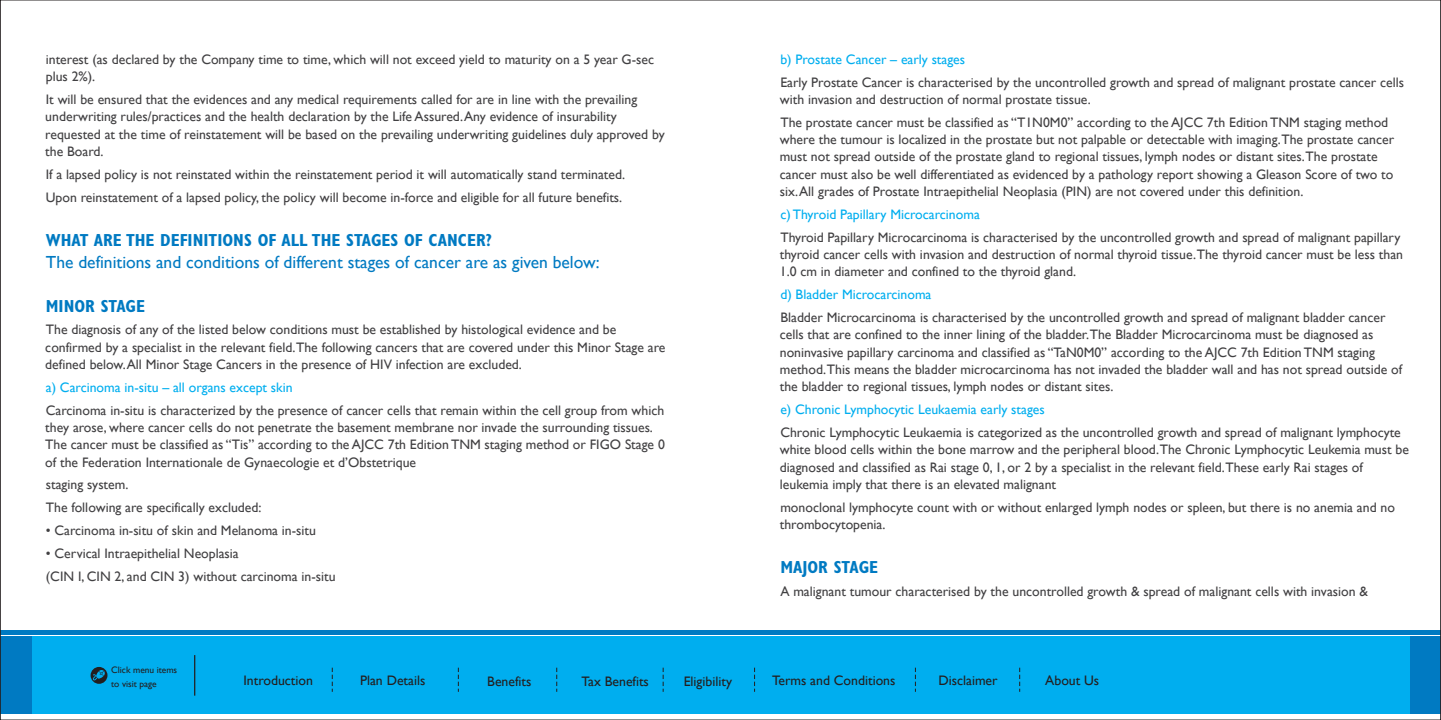
<style>
.page{position:relative;width:1441px;height:720px;background:#fff}
.page>*{position:absolute;margin:0;border:0;box-sizing:border-box;transform-origin:0 0}
.t1{font:17.5px "Gill Sans";color:#007ac2}
.t2{font:700 condensed 17.5px "Gill Sans Std";color:#007ac2}
.t3{font:13.75px/17.4px "Gill Sans";color:#414042}
.t4{font:13.75px "Gill Sans";color:#00aeef}
.t5{font:13.75px "Gill Sans";color:#231f20}
.t6{font:9.38px/14.5px "Gill Sans";color:#231f20}
</style>
<div class="page">
<div style="left:0;top:631px;width:1440px;height:89px;background:linear-gradient(to right,#fff,#fff)"></div>
<div style="left:0;top:637px;width:1440px;height:77px;background:#007ac2"></div>
<div style="left:32px;top:637px;width:1377px;height:77px;background:#00aeef"></div>
<hr style="left:0;top:630px;width:1440px;height:4px;background:#007ac2">
<svg style="left:91px;top:667px;width:16px;height:17px"></svg>
<hr style="left:194px;top:655px;width:1px;height:41px;background:#231f20">
<svg style="left:332px;top:668px;width:1px;height:24px"></svg>
<svg style="left:458px;top:668px;width:1px;height:24px"></svg>
<svg style="left:556px;top:668px;width:1px;height:24px"></svg>
<svg style="left:1019px;top:668px;width:1px;height:24px"></svg>
<svg style="left:754px;top:668px;width:1px;height:24px"></svg>
<svg style="left:663px;top:668px;width:1px;height:24px"></svg>
<svg style="left:915px;top:668px;width:1px;height:24px"></svg>
<p class="t3" style="left:46px;top:51px;width:610px">interest (as declared by the Company time to time, which will not exceed yield to maturity on a 5 year G-sec plus 2%).</p>
<p class="t3" style="left:45px;top:91px;width:621px">It will be ensured that the evidences and any medical requirements called for are in line with the prevailing underwriting rules/practices and the health declaration by the Life Assured. Any evidence of insurability requested at the time of reinstatement will be based on the prevailing underwriting guidelines duly approved by the Board.</p>
<p class="t3" style="left:46px;top:163px;width:581px;line-height:22.9px">If a lapsed policy is not reinstated within the reinstatement period it will automatically stand terminated.<br>Upon reinstatement of a lapsed policy, the policy will become in-force and eligible for all future benefits.</p>
<p class="t2" style="left:46px;top:229px;width:447px">WHAT ARE THE DEFINITIONS OF ALL THE STAGES OF CANCER?</p>
<p class="t1" style="left:46px;top:251px;width:555px">The definitions and conditions of different stages of cancer are as given below:</p>
<p class="t2" style="left:46px;top:295px;width:101px">MINOR STAGE</p>
<p class="t3" style="left:45px;top:321px;width:622px">The diagnosis of any of the listed below conditions must be established by histological evidence and be confirmed by a specialist in the relevant field.The following cancers that are covered under this Minor Stage are defined below. All Minor Stage Cancers in the presence of HIV infection are excluded.</p>
<p class="t4" style="left:46px;top:379px;width:248px">a) Carcinoma in-situ – all organs except skin</p>
<p class="t3" style="left:45px;top:402px;width:621px">Carcinoma in-situ is characterized by the presence of cancer cells that remain within the cell group from which they arose, where cancer cells do not penetrate the basement membrane nor invade the surrounding tissues.<br>The cancer must be classified as “Tis” according to the AJCC 7th Edition TNM staging method or FIGO Stage 0 of the Federation Internationale de Gynaecologie et d’Obstetrique</p>
<p class="t3" style="left:46px;top:474px;width:217px;line-height:22.9px">staging system.<br>The following are specifically excluded:</p>
<p class="t3" style="left:46px;top:522px;width:272px">• Carcinoma in-situ of skin and Melanoma in-situ</p>
<p class="t3" style="left:46px;top:542px;width:291px;line-height:22.9px">• Cervical Intraepithelial Neoplasia<br>(CIN I, CIN 2, and CIN 3) without carcinoma in-situ</p>
<p class="t4" style="left:780px;top:51px;width:186px">b) Prostate Cancer – early stages</p>
<p class="t3" style="left:780px;top:73px;width:626px">Early Prostate Cancer is characterised by the uncontrolled growth and spread of malignant prostate cancer cells with invasion and destruction of normal prostate tissue.</p>
<p class="t3" style="left:780px;top:114px;width:616px">The prostate cancer must be classified as “T1N0M0” according to the AJCC 7th Edition TNM staging method where the tumour is localized in the prostate but not palpable or detectable with imaging.The prostate cancer must not spread outside of the prostate gland to regional tissues, lymph nodes or distant sites.The prostate cancer must also be well differentiated as evidenced by a pathology report showing a Gleason Score of two to six. All grades of Prostate Intraepithelial Neoplasia (PIN) are not covered under this definition.</p>
<p class="t4" style="left:780px;top:206px;width:201px">c) Thyroid Papillary Microcarcinoma</p>
<p class="t3" style="left:780px;top:229px;width:625px">Thyroid Papillary Microcarcinoma is characterised by the uncontrolled growth and spread of malignant papillary thyroid cancer cells with invasion and destruction of normal thyroid tissue.The thyroid cancer must be less than<br>1.0 cm in diameter and confined to the thyroid gland.</p>
<p class="t4" style="left:780px;top:286px;width:153px">d) Bladder Microcarcinoma</p>
<p class="t3" style="left:780px;top:309px;width:624px">Bladder Microcarcinoma is characterised by the uncontrolled growth and spread of malignant bladder cancer cells that are confined to the inner lining of the bladder.The Bladder Microcarcinoma must be diagnosed as noninvasive papillary carcinoma and classified as “TaN0M0” according to the AJCC 7th Edition TNM staging method.This means the bladder microcarcinoma has not invaded the bladder wall and has not spread outside of the bladder to regional tissues, lymph nodes or distant sites.</p>
<p class="t4" style="left:780px;top:401px;width:266px">e) Chronic Lymphocytic Leukaemia early stages</p>
<p class="t3" style="left:780px;top:424px;width:630px">Chronic Lymphocytic Leukaemia is categorized as the uncontrolled growth and spread of malignant lymphocyte white blood cells within the bone marrow and the peripheral blood.The Chronic Lymphocytic Leukemia must be diagnosed and classified as Rai stage 0, 1, or 2 by a specialist in the relevant field.These early Rai stages of leukemia imply that there is an elevated malignant</p>
<p class="t3" style="left:780px;top:499px;width:617px">monoclonal lymphocyte count with or without enlarged lymph nodes or spleen, but there is no anemia and no thrombocytopenia.</p>
<p class="t2" style="left:780px;top:557px;width:99px">MAJOR STAGE</p>
<p class="t3" style="left:780px;top:583px;width:589px">A malignant tumour characterised by the uncontrolled growth &amp; spread of malignant cells with invasion &amp;</p>
<p class="t6" style="left:111px;top:663px;width:68px">Click menu items to visit page</p>
<p class="t5" style="left:243px;top:672px;width:71px">Introduction</p>
<p class="t5" style="left:360px;top:672px;width:67px">Plan Details</p>
<p class="t5" style="left:487px;top:674px;width:46px">Benefits</p>
<p class="t5" style="left:582px;top:674px;width:69px">Tax Benefits</p>
<p class="t5" style="left:684px;top:674px;width:50px">Eligibility</p>
<p class="t5" style="left:772px;top:672px;width:125px">Terms and Conditions</p>
<p class="t5" style="left:938px;top:672px;width:61px">Disclaimer</p>
<p class="t5" style="left:1045px;top:672px;width:55px">About Us</p>
</div>
